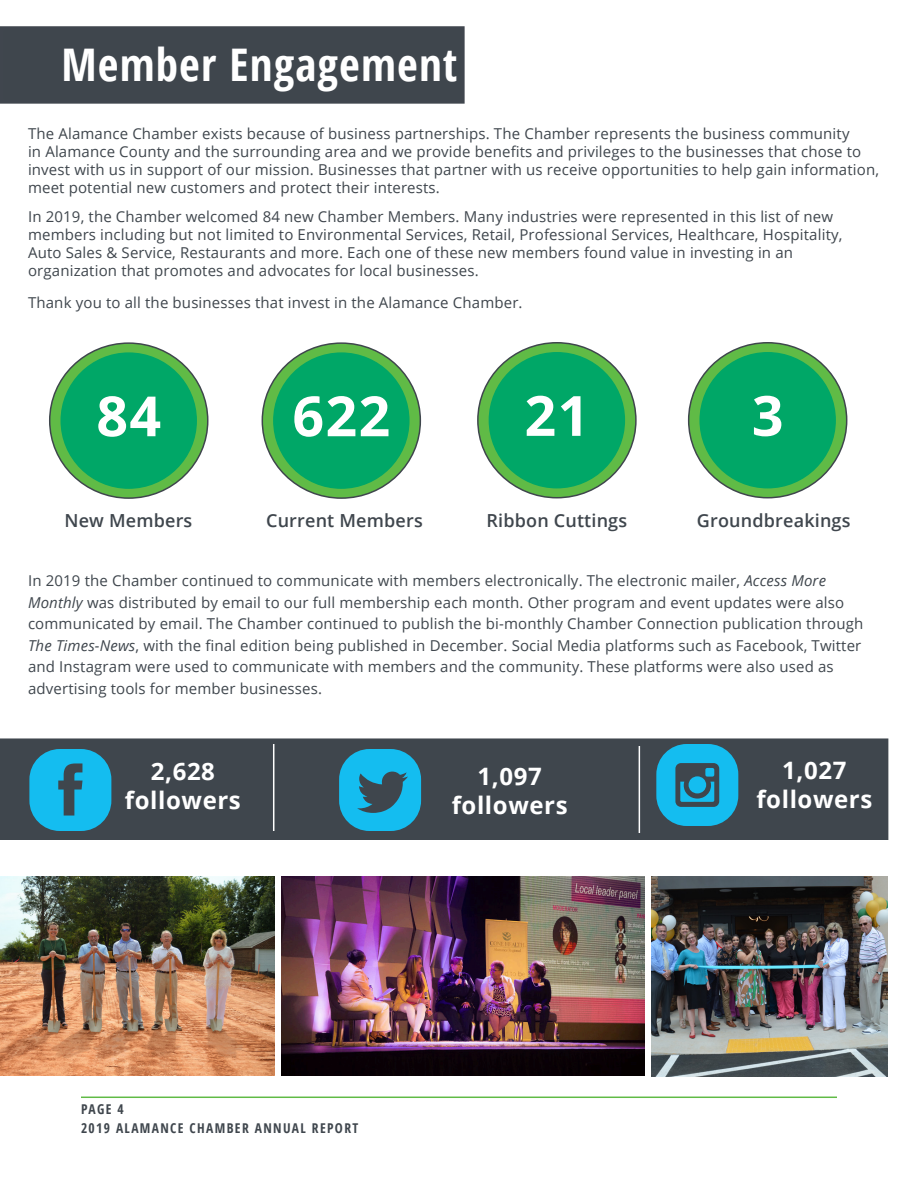
<style>
.page{position:relative;width:918px;height:1188px;background:#fff}
.page>*{position:absolute;margin:0;border:0;box-sizing:border-box;transform-origin:0 0}
.Deck{font:700 55.5px "Open Sans";letter-spacing:.025em;color:#fff}
.t1{font:700 condensed 45px "Open Sans";letter-spacing:.025em;color:#fff}
.Deck-2{font:700 24px/28.8px "Open Sans";letter-spacing:.025em;color:#fff;text-align:center}
.Copy{font:600 18px "Open Sans";letter-spacing:.01em;color:#3f464d}
.Copy_Text_Pages{font:15px/18px "Open Sans";letter-spacing:.01em;color:#3f464d}
.t2{font:700 condensed 13.5px/18.3px "Open Sans";letter-spacing:.1em;color:#3f464d}
.s1{font-style:italic}
</style>
<div class="page">
<div style="left:0;top:26px;width:465px;height:78px;background:#3f464d;border:4px solid #40464e"></div>
<svg style="left:689px;top:343px;width:158px;height:155px;background:#57b048"></svg>
<div style="left:700px;top:353px;width:135px;height:135px;background:#00a767;border-radius:50%"></div>
<img style="left:1px;top:876px;width:273px;height:200px">
<img style="left:282px;top:876px;width:362px;height:200px">
<img style="left:651px;top:876px;width:237px;height:200px">
<div style="left:1px;top:739px;width:887px;height:100px;background:#3f464d"></div>
<div style="left:0;top:738px;width:888px;height:102px;border:2px solid #3f464d"></div>
<svg style="left:29px;top:749px;width:82px;height:82px"></svg>
<svg style="left:339px;top:749px;width:82px;height:82px"></svg>
<svg style="left:656px;top:744px;width:82px;height:82px"></svg>
<hr style="left:273px;top:744px;width:1px;height:87px;background:#fff">
<hr style="left:639px;top:746px;width:1px;height:87px;background:#fff">
<svg style="left:478px;top:343px;width:158px;height:155px;background:#57b048"></svg>
<div style="left:489px;top:353px;width:135px;height:135px;background:#00a767;border-radius:50%"></div>
<svg style="left:262px;top:343px;width:158px;height:155px;background:#57b048"></svg>
<div style="left:274px;top:353px;width:135px;height:135px;background:#00a767;border-radius:50%"></div>
<svg style="left:50px;top:343px;width:158px;height:155px;background:#57b048"></svg>
<div style="left:61px;top:353px;width:135px;height:135px;background:#00a767;border-radius:50%"></div>
<hr style="left:81px;top:1097px;width:756px;height:1px;background:#60bb46">
<p class="t1" style="left:62px;top:33px;width:398px">Member Engagement</p>
<p class="Copy_Text_Pages" style="left:28px;top:124px;width:853px">The Alamance Chamber exists because of business partnerships. The Chamber represents the business community<br>in Alamance County and the surrounding area and we provide benefits and privileges to the businesses that chose to invest with us in support of our mission. Businesses that partner with us receive opportunities to help gain information, meet potential new customers and protect their interests.</p>
<p class="Copy_Text_Pages" style="left:28px;top:207px;width:816px">In 2019, the Chamber welcomed 84 new Chamber Members. Many industries were represented in this list of new members including but not limited to Environmental Services, Retail, Professional Services, Healthcare, Hospitality, Auto Sales &amp; Service, Restaurants and more. Each one of these new members found value in investing in an organization that promotes and advocates for local businesses.</p>
<p class="Copy_Text_Pages" style="left:28px;top:293px;width:496px">Thank you to all the businesses that invest in the Alamance Chamber.</p>
<p class="Deck" style="left:96px;top:377px;width:66px">84</p>
<p class="Deck" style="left:292px;top:377px;width:99px">622</p>
<p class="Deck" style="left:525px;top:377px;width:66px">21</p>
<p class="Copy" style="left:64px;top:508px;width:129px">New Members</p>
<p class="Copy" style="left:266px;top:508px;width:158px">Current Members</p>
<p class="Copy" style="left:486px;top:508px;width:142px">Ribbon Cuttings</p>
<p class="Deck" style="left:713px;top:368px;width:66px">83</p>
<p class="Deck" style="left:752px;top:377px;width:33px">3</p>
<p class="Copy" style="left:697px;top:508px;width:155px">Groundbreakings</p>
<p class="Copy_Text_Pages" style="left:28px;top:569px;width:837px;line-height:21.6px">In 2019 the Chamber continued to communicate with members electronically. The electronic mailer, <span class="s1">Access More Monthly</span> was distributed by email to our full membership each month. Other program and event updates were also communicated by email. The Chamber continued to publish the bi-monthly Chamber Connection publication through <span class="s1">The Times-News</span>, with the final edition being published in December. Social Media platforms such as Facebook, Twitter and Instagram were used to communicate with members and the community. These platforms were also used as advertising tools for member businesses.</p>
<p class="Deck-2" style="left:151px;top:756px;width:66px">2,628</p>
<p class="Deck-2" style="left:125px;top:785px;width:117px">followers</p>
<p class="Deck-2" style="left:452px;top:761px;width:117px">1,097 followers</p>
<p class="Deck-2" style="left:756px;top:755px;width:117px">1,027 followers</p>
<p class="t2" style="left:81px;top:1100px;width:279px">PAGE 4<br>2019 ALAMANCE CHAMBER ANNUAL REPORT</p>
</div>
